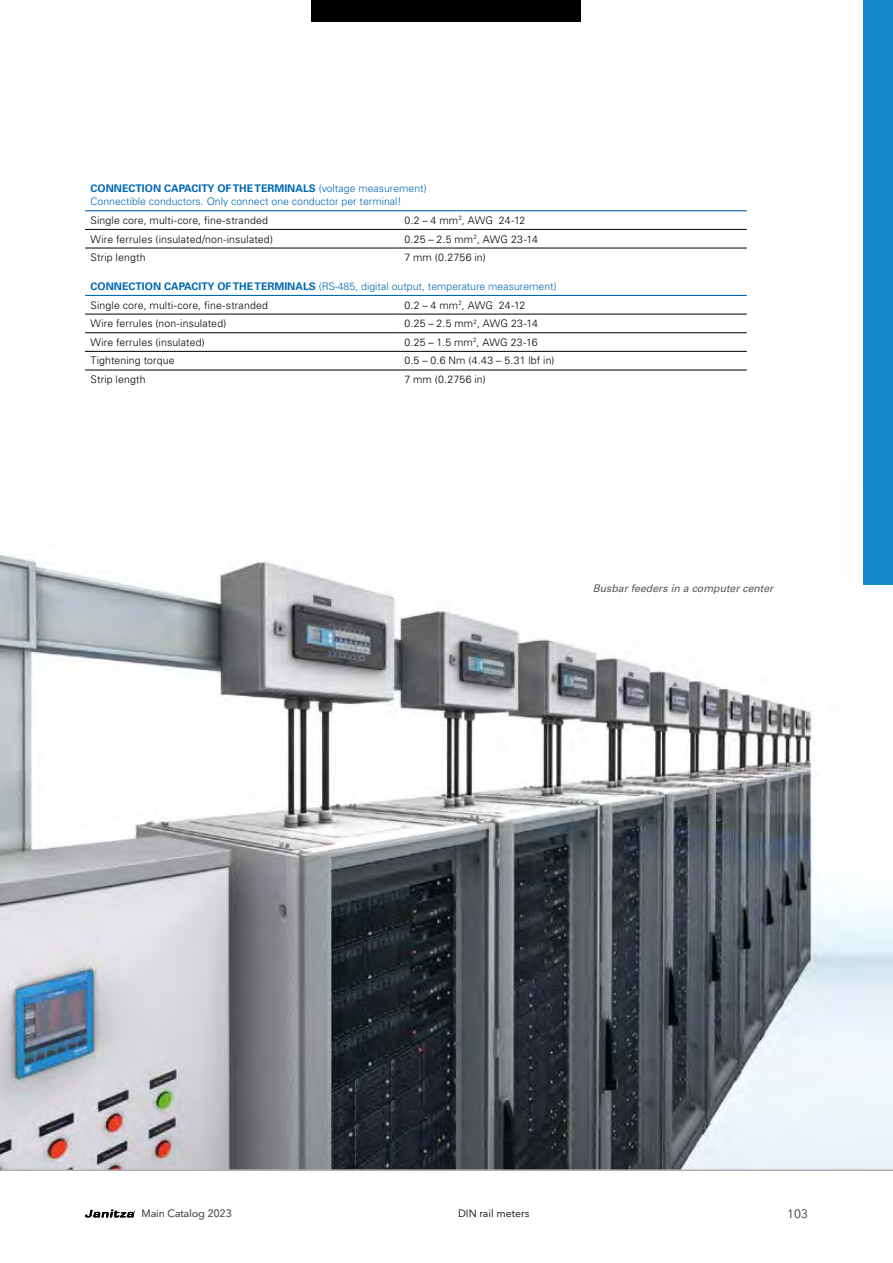
<style>
.page{position:relative;width:893px;height:1263px;background:#fff}
.page>*{position:absolute;margin:0;border:0;box-sizing:border-box;transform-origin:0 0}
.t1{font:300 12px "Avenir Next LT Pro";color:#575756}
.Text_schwarz__7pt__l{font:300 10.5px "Univers LT Std";letter-spacing:.015em;color:#000}
.Text_Blau__Versalien{font:300 10.5px "Univers LT Std";color:#0069b4}
.Text_Blau__Versalien-2{font:700 10.5px "Univers LT Std";color:#0069b4}
.t2{font:italic 10.5px "Univers LT Std";color:#575756}
.t3{font:300 10.5px "Avenir Next LT Pro";color:#575756}
.t4{font:10.5px "Avenir Next LT Pro";color:#000}
.s1{font-weight:300}
.s2{font-weight:700}
</style>
<div class="page">
<img style="left:0;top:554px;width:893px;height:615px">
<svg style="left:85px;top:1209px;width:49px;height:8px"></svg>
<div style="left:312px;top:0;width:269px;height:21px;background:#000"></div>
<hr style="left:85px;top:295px;width:314px;height:1px;background:#0069b4">
<hr style="left:399px;top:295px;width:348px;height:1px;background:#0069b4">
<hr style="left:85px;top:229px;width:314px;height:1px;background:#000">
<hr style="left:399px;top:229px;width:348px;height:1px;background:#000">
<hr style="left:85px;top:248px;width:314px;height:1px;background:#000">
<hr style="left:399px;top:248px;width:348px;height:1px;background:#000">
<hr style="left:85px;top:210px;width:314px;height:1px;background:#0069b4">
<hr style="left:399px;top:210px;width:348px;height:1px;background:#0069b4">
<hr style="left:85px;top:314px;width:314px;height:1px;background:#000">
<hr style="left:399px;top:314px;width:348px;height:1px;background:#000">
<hr style="left:85px;top:332px;width:314px;height:1px;background:#000">
<hr style="left:399px;top:332px;width:348px;height:1px;background:#000">
<hr style="left:85px;top:370px;width:314px;height:1px;background:#000">
<hr style="left:399px;top:370px;width:348px;height:1px;background:#000">
<hr style="left:85px;top:351px;width:314px;height:1px;background:#000">
<hr style="left:399px;top:351px;width:348px;height:1px;background:#000">
<div style="left:863px;top:0;width:30px;height:584px;background:#1488ca"></div>
<hr style="left:0;top:1169px;width:893px;height:2px;background:#b3b2b2">
<p class="Text_Blau__Versalien-2" style="left:91px;top:182px;width:338px">CONNECTION CAPACITY OF THE TERMINALS <span class="s1">(voltage measurement)</span></p>
<p class="Text_Blau__Versalien" style="left:91px;top:195px;width:313px">Connectible conductors. Only connect one conductor per terminal!</p>
<p class="Text_schwarz__7pt__l" style="left:91px;top:214px;width:179px">Single core, multi-core, fine-stranded</p>
<p class="Text_schwarz__7pt__l" style="left:404px;top:214px;width:123px">0.2 – 4 mm<sup>2</sup>, AWG 24-12</p>
<p class="Text_schwarz__7pt__l" style="left:91px;top:232px;width:184px">Wire ferrules (insulated/non-insulated)</p>
<p class="Text_schwarz__7pt__l" style="left:404px;top:232px;width:135px">0.25 – 2.5 mm<sup>2</sup>, AWG 23-14</p>
<p class="Text_schwarz__7pt__l" style="left:91px;top:251px;width:57px">Strip length</p>
<p class="Text_schwarz__7pt__l" style="left:404px;top:251px;width:83px">7 mm (0.2756 in)</p>
<p class="Text_Blau__Versalien" style="left:91px;top:280px;width:467px"><span class="s2">CONNECTION CAPACITY OF THE TERMINALS</span> (RS-485, digital output, temperature measurement)</p>
<p class="Text_schwarz__7pt__l" style="left:91px;top:298px;width:179px">Single core, multi-core, fine-stranded</p>
<p class="Text_schwarz__7pt__l" style="left:404px;top:298px;width:123px">0.2 – 4 mm<sup>2</sup>, AWG 24-12</p>
<p class="Text_schwarz__7pt__l" style="left:91px;top:317px;width:137px">Wire ferrules (non-insulated)</p>
<p class="Text_schwarz__7pt__l" style="left:404px;top:317px;width:135px">0.25 – 2.5 mm<sup>2</sup>, AWG 23-14</p>
<p class="Text_schwarz__7pt__l" style="left:91px;top:336px;width:116px">Wire ferrules (insulated)</p>
<p class="Text_schwarz__7pt__l" style="left:404px;top:336px;width:135px">0.25 – 1.5 mm<sup>2</sup>, AWG 23-16</p>
<p class="Text_schwarz__7pt__l" style="left:91px;top:354px;width:85px">Tightening torque</p>
<p class="Text_schwarz__7pt__l" style="left:404px;top:354px;width:152px">0.5 – 0.6 Nm (4.43 – 5.31 lbf in)</p>
<p class="Text_schwarz__7pt__l" style="left:91px;top:373px;width:57px">Strip length</p>
<p class="Text_schwarz__7pt__l" style="left:404px;top:373px;width:83px">7 mm (0.2756 in)</p>
<p class="t2" style="left:593px;top:582px;width:182px">Busbar feeders in a computer center</p>
<p class="t3" style="left:141px;top:1207px;width:92px">Main Catalog 2023</p>
<p class="t4" style="left:458px;top:1207px;width:73px">DIN rail meters</p>
<p class="t1" style="left:787px;top:1206px;width:22px">103</p>
</div>
